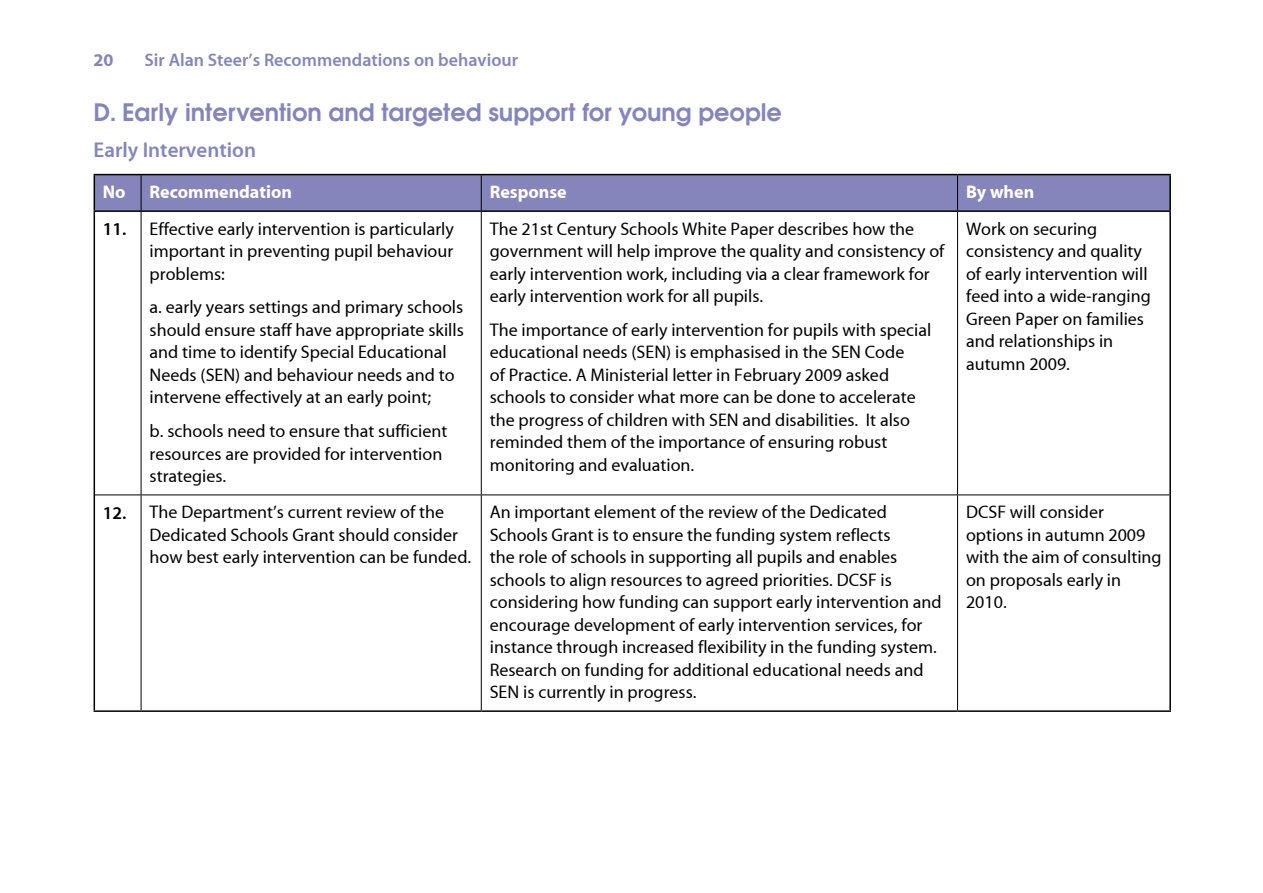
<style>
.page{position:relative;width:1263px;height:893px;background:#fff}
.page>*{position:absolute;margin:0;border:0;box-sizing:border-box;transform-origin:0 0}
.t1{font:600 24px "Avant Garde";color:#8685bb}
.t2{font:700 21px "Myriad MM Semi";color:#8685bb}
.t3{font:18px/22.5px "Myriad MM";color:#000}
.t4{font:700 18px "Myriad MM Semi";color:#8685bb}
.t5{font:18px "Myriad MM Bold";color:#fff}
.t6{font:18px "Myriad MM Bold";color:#8685bb}
.s1{font-family:"Myriad MM Semi";font-weight:700}
</style>
<div class="page">
<div style="left:95px;top:175px;width:1074px;height:35px;background:#8685bb"></div>
<hr style="left:141px;top:175px;width:1px;height:35px;background:#000">
<hr style="left:481px;top:175px;width:1px;height:35px;background:#000">
<hr style="left:957px;top:175px;width:1px;height:35px;background:#000">
<hr style="left:141px;top:212px;width:1px;height:282px;background:#000">
<hr style="left:481px;top:212px;width:1px;height:282px;background:#000">
<hr style="left:957px;top:212px;width:1px;height:282px;background:#000">
<hr style="left:95px;top:494px;width:46px;height:1px;background:#000">
<hr style="left:141px;top:494px;width:340px;height:1px;background:#000">
<hr style="left:141px;top:495px;width:1px;height:215px;background:#000">
<hr style="left:481px;top:494px;width:476px;height:1px;background:#000">
<hr style="left:481px;top:495px;width:1px;height:215px;background:#000">
<hr style="left:957px;top:494px;width:212px;height:1px;background:#000">
<hr style="left:957px;top:495px;width:1px;height:215px;background:#000">
<hr style="left:94px;top:210px;width:47px;height:2px;background:#000">
<hr style="left:141px;top:210px;width:340px;height:2px;background:#000">
<hr style="left:481px;top:210px;width:476px;height:2px;background:#000">
<hr style="left:957px;top:210px;width:214px;height:2px;background:#000">
<hr style="left:94px;top:174px;width:47px;height:1px;background:#000">
<hr style="left:94px;top:175px;width:1px;height:35px;background:#000">
<hr style="left:141px;top:174px;width:340px;height:1px;background:#000">
<hr style="left:481px;top:174px;width:476px;height:1px;background:#000">
<hr style="left:957px;top:174px;width:214px;height:1px;background:#000">
<hr style="left:1169px;top:175px;width:2px;height:35px;background:#000">
<hr style="left:94px;top:212px;width:1px;height:283px;background:#000">
<hr style="left:1169px;top:212px;width:2px;height:283px;background:#000">
<hr style="left:94px;top:495px;width:1px;height:215px;background:#000">
<hr style="left:1169px;top:495px;width:2px;height:215px;background:#000">
<hr style="left:94px;top:710px;width:47px;height:2px;background:#000">
<hr style="left:141px;top:710px;width:340px;height:2px;background:#000">
<hr style="left:481px;top:710px;width:476px;height:2px;background:#000">
<hr style="left:957px;top:710px;width:214px;height:2px;background:#000">
<p class="t6" style="left:94px;top:51px;width:21px">20</p>
<p class="t4" style="left:145px;top:51px;width:375px">Sir Alan Steer’s Recommendations on behaviour</p>
<h1 class="t1" style="left:94px;top:97px;width:690px">D. Early intervention and targeted support for young people</h1>
<p class="t2" style="left:94px;top:139px;width:164px">Early Intervention</p>
<p class="t5" style="left:103px;top:183px;width:24px">No</p>
<p class="t5" style="left:150px;top:183px;width:144px">Recommendation</p>
<p class="t5" style="left:490px;top:183px;width:78px">Response</p>
<p class="t5" style="left:966px;top:183px;width:70px">By when</p>
<p class="t3" style="left:150px;top:218px;width:306px;text-align:justify;text-indent:-47px"><span class="s1">11.</span> Effective early intervention is particularly important in preventing pupil behaviour problems:</p>
<p class="t3" style="left:150px;top:297px;width:316px">a. early years settings and primary schools should ensure staff have appropriate skills and time to identify Special Educational Needs (SEN) and behaviour needs and to intervene effectively at an early point;</p>
<p class="t3" style="left:150px;top:421px;width:299px">b. schools need to ensure that sufficient resources are provided for intervention strategies.</p>
<p class="t3" style="left:490px;top:218px;width:456px">The 21st Century Schools White Paper describes how the government will help improve the quality and consistency of early intervention work, including via a clear framework for early intervention work for all pupils.</p>
<p class="t3" style="left:490px;top:319px;width:443px">The importance of early intervention for pupils with special educational needs (SEN) is emphasised in the SEN Code<br>of Practice. A Ministerial letter in February 2009 asked schools to consider what more can be done to accelerate the progress of children with SEN and disabilities. It also reminded them of the importance of ensuring robust monitoring and evaluation.</p>
<p class="t3" style="left:966px;top:218px;width:186px">Work on securing consistency and quality of early intervention will feed into a wide-ranging<br>Green Paper on families and relationships in autumn 2009.</p>
<p class="t3" style="left:150px;top:502px;width:323px;text-indent:-47px"><span class="s1">12.</span> The Department’s current review of the<br>Dedicated Schools Grant should consider how best early intervention can be funded.</p>
<p class="t3" style="left:490px;top:502px;width:453px">An important element of the review of the Dedicated Schools Grant is to ensure the funding system reflects<br>the role of schools in supporting all pupils and enables schools to align resources to agreed priorities. DCSF is considering how funding can support early intervention and encourage development of early intervention services, for instance through increased flexibility in the funding system.<br>Research on funding for additional educational needs and SEN is currently in progress.</p>
<p class="t3" style="left:966px;top:502px;width:197px">DCSF will consider options in autumn 2009 with the aim of consulting on proposals early in<br>2010.</p>
</div>
